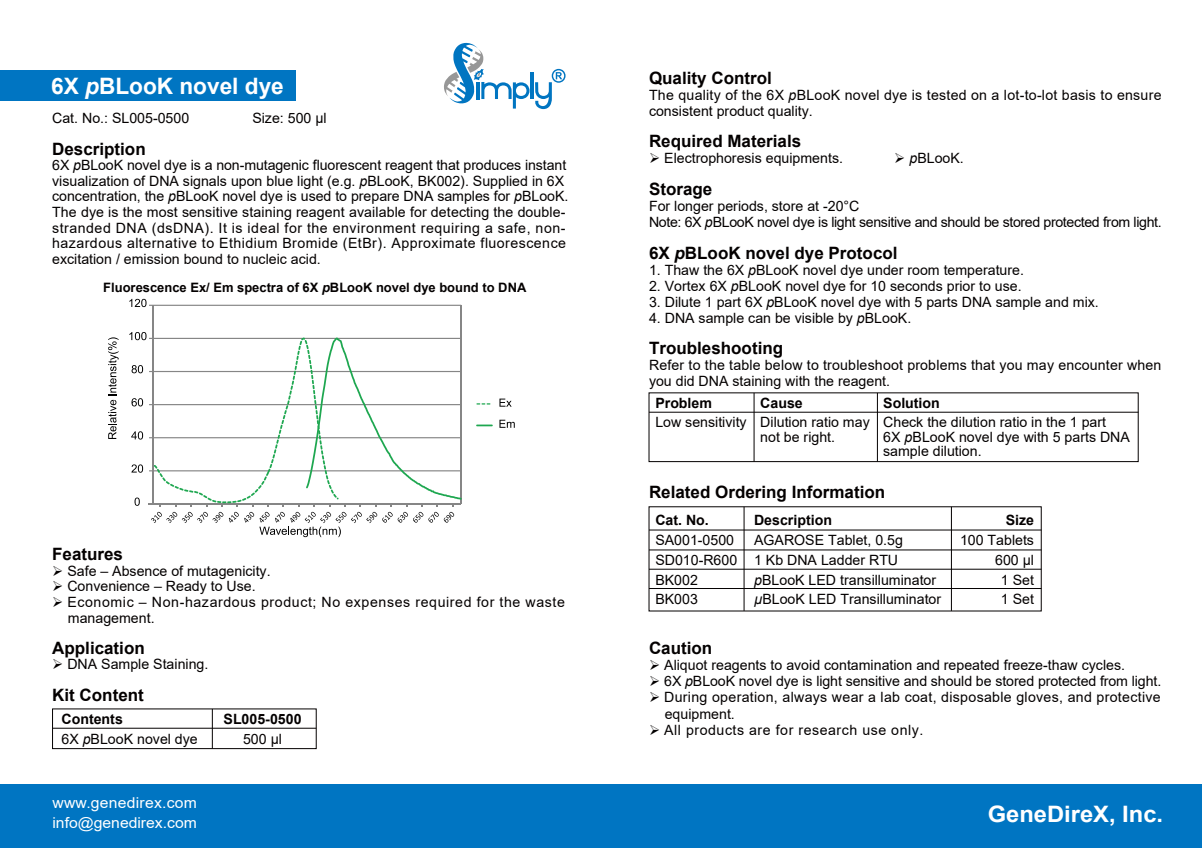
<style>
.page{position:relative;width:1202px;height:848px;background:#fff}
.page>*{position:absolute;margin:0;border:0;box-sizing:border-box;transform-origin:0 0}
.t1{font:700 22.6px "Arial";color:#fff}
.t2{font:700 22.6px "Arial";color:#fff;scale:1.05 1}
.t3{font:700 17px "Arial";color:#040000}
.t4{font:15px/19.8px "Arial";color:#fff;scale:1.05 1}
.t5{font:14.2px/19.8px "Arial";color:#040000}
.t6{font:14.2px/16px "Arial";letter-spacing:.02em;color:#040000}
.t7{font:14.2px/15.6px "Arial";letter-spacing:.04em;color:#040000}
.t8{font:14.2px/16px "Arial";letter-spacing:-.025em;color:#040000}
.t9{font:700 14.2px "Arial";color:#040000}
.t10{font:700 13px "Arial";color:#040000}
.s1{font-style:italic}
.s2{font-weight:700}
</style>
<div class="page">
<div style="left:0;top:784px;width:1202px;height:64px;background:#0075c2"></div>
<div style="left:0;top:70px;width:295px;height:31px;background:#0075c2"></div>
<hr style="left:531px;top:73px;width:3px;height:26px;background:#0075c1">
<svg style="left:444px;top:43px;width:85px;height:66px"></svg>
<svg style="left:535px;top:69px;width:31px;height:40px"></svg>
<hr style="left:149px;top:305px;width:312px;height:1px;background:#868686">
<hr style="left:149px;top:338px;width:312px;height:1px;background:#868686">
<hr style="left:149px;top:371px;width:312px;height:1px;background:#868686">
<hr style="left:149px;top:404px;width:312px;height:1px;background:#868686">
<hr style="left:149px;top:437px;width:312px;height:1px;background:#868686">
<hr style="left:149px;top:470px;width:312px;height:1px;background:#868686">
<hr style="left:152px;top:305px;width:2px;height:199px;background:#868686">
<hr style="left:460px;top:305px;width:2px;height:199px;background:#868686">
<hr style="left:149px;top:503px;width:312px;height:1px;background:#868686">
<svg style="left:154px;top:337px;width:308px;height:169px"></svg>
<svg style="left:135px;top:497px;width:5px;height:9px"></svg>
<svg style="left:131px;top:464px;width:12px;height:8px"></svg>
<svg style="left:131px;top:431px;width:12px;height:8px"></svg>
<svg style="left:132px;top:398px;width:11px;height:8px"></svg>
<svg style="left:132px;top:365px;width:11px;height:8px"></svg>
<svg style="left:129px;top:332px;width:18px;height:8px"></svg>
<svg style="left:129px;top:299px;width:18px;height:8px"></svg>
<svg style="left:151px;top:512px;width:72px;height:11px"></svg>
<svg style="left:108px;top:337px;width:11px;height:102px"></svg>
<svg style="left:229px;top:512px;width:225px;height:25px"></svg>
<svg style="left:476px;top:403px;width:14px;height:1px"></svg>
<svg style="left:499px;top:398px;width:13px;height:8px"></svg>
<svg style="left:476px;top:424px;width:17px;height:2px"></svg>
<svg style="left:499px;top:420px;width:16px;height:8px"></svg>
<div style="left:52px;top:708px;width:265px;height:41px;border:1px solid #040000"></div>
<hr style="left:53px;top:727px;width:263px;height:1px;background:#040000">
<hr style="left:212px;top:709px;width:1px;height:39px;background:#040000">
<div style="left:648px;top:392px;width:491px;height:70px;border:1px solid #040000"></div>
<hr style="left:649px;top:411px;width:489px;height:1px;background:#040000">
<hr style="left:877px;top:393px;width:1px;height:68px;background:#040000">
<hr style="left:754px;top:393px;width:1px;height:68px;background:#040000">
<hr style="left:649px;top:529px;width:392px;height:1px;background:#040000">
<hr style="left:649px;top:549px;width:392px;height:1px;background:#040000">
<hr style="left:649px;top:568px;width:392px;height:1px;background:#040000">
<hr style="left:649px;top:588px;width:392px;height:1px;background:#040000">
<hr style="left:951px;top:507px;width:1px;height:104px;background:#040000">
<hr style="left:744px;top:507px;width:1px;height:104px;background:#040000">
<h1 class="t1" style="left:51px;top:70px;width:234px">6X <span class="s1">p</span>BLooK novel dye</h1>
<p class="t5" style="left:52px;top:108px;width:139px">Cat. No.: SL005-0500</p>
<p class="t5" style="left:252px;top:108px;width:76px">Size: 500 μl</p>
<p class="t3" style="left:52px;top:137px;width:95px">Description</p>
<p class="t5" style="left:52px;top:157px;width:518px;line-height:15.6px">6X <span class="s1">p</span>BLooK novel dye is a non-mutagenic fluorescent reagent that produces instant visualization of DNA signals upon blue light (e.g. <span class="s1">p</span>BLooK, BK002). Supplied in 6X concentration, the <span class="s1">p</span>BLooK novel dye is used to prepare DNA samples for <span class="s1">p</span>BLooK.<br>The dye is the most sensitive staining reagent available for detecting the double&shy;stranded DNA (dsDNA). It is ideal for the environment requiring a safe, non&shy;hazardous alternative to Ethidium Bromide (EtBr). Approximate fluorescence excitation / emission bound to nucleic acid.</p>
<p class="t10" style="left:103px;top:278px;width:425px">Fluorescence Ex/ Em spectra of 6X <span class="s1">p</span>BLooK novel dye bound to DNA</p>
<p class="t3" style="left:52px;top:542px;width:72px">Features</p>
<p class="t5" style="left:52px;top:561px;width:220px">➢ Safe – Absence of mutagenicity.</p>
<p class="t5" style="left:52px;top:576px;width:205px">➢ Convenience – Ready to Use.</p>
<p class="t7" style="left:68px;top:594px;width:499px;text-indent:-16px">➢ Economic – Non-hazardous product; No expenses required for the waste management.</p>
<p class="t3" style="left:52px;top:636px;width:94px">Application</p>
<p class="t5" style="left:52px;top:654px;width:158px">➢ DNA Sample Staining.</p>
<p class="t3" style="left:52px;top:682px;width:93px">Kit Content</p>
<p class="t5" style="left:62px;top:708px;width:138px"><span class="s2">Contents<br></span>6X <span class="s1">p</span>BLooK novel dye</p>
<p class="t9" style="left:224px;top:708px;width:79px">SL005-0500</p>
<p class="t5" style="left:243px;top:728px;width:40px">500 μl</p>
<p class="t4" style="left:52px;top:793px;width:139px">www.genedirex.com info@genedirex.com</p>
<p class="t3" style="left:649px;top:66px;width:124px">Quality Control</p>
<p class="t6" style="left:649px;top:86px;width:514px">The quality of the 6X <span class="s1">p</span>BLooK novel dye is tested on a lot-to-lot basis to ensure consistent product quality.</p>
<p class="t3" style="left:649px;top:129px;width:154px">Required Materials</p>
<p class="t5" style="left:649px;top:148px;width:196px">➢ Electrophoresis equipments.</p>
<p class="t5" style="left:894px;top:148px;width:71px">➢ <span class="s1">p</span>BLooK.</p>
<p class="t3" style="left:649px;top:177px;width:65px">Storage</p>
<p class="t8" style="left:649px;top:198px;width:514px">For longer periods, store at -20°C<br>Note: 6X <span class="s1">p</span>BLooK novel dye is light sensitive and should be stored protected from light.</p>
<p class="t3" style="left:649px;top:241px;width:250px">6X <span class="s1">p</span>BLooK novel dye Protocol</p>
<p class="t5" style="left:649px;top:260px;width:376px">1. Thaw the 6X <span class="s1">p</span>BLooK novel dye under room temperature.</p>
<p class="t5" style="left:649px;top:276px;width:374px">2. Vortex 6X <span class="s1">p</span>BLooK novel dye for 10 seconds prior to use.</p>
<p class="t5" style="left:649px;top:292px;width:451px">3. Dilute 1 part 6X <span class="s1">p</span>BLooK novel dye with 5 parts DNA sample and mix.</p>
<p class="t5" style="left:649px;top:308px;width:264px">4. DNA sample can be visible by <span class="s1">p</span>BLooK.</p>
<p class="t3" style="left:649px;top:336px;width:136px">Troubleshooting</p>
<p class="t5" style="left:649px;top:357px;width:514px;line-height:16px">Refer to the table below to troubleshoot problems that you may encounter when you did DNA staining with the reagent.</p>
<p class="t9" style="left:655px;top:392px;width:58px">Problem</p>
<p class="t5" style="left:655px;top:412px;width:93px">Low sensitivity</p>
<p class="t9" style="left:760px;top:392px;width:44px">Cause</p>
<p class="t5" style="left:760px;top:415px;width:111px;line-height:14.2px">Dilution ratio may not be right.</p>
<p class="t9" style="left:883px;top:392px;width:58px">Solution</p>
<p class="t5" style="left:883px;top:415px;width:248px;line-height:14.2px">Check the dilution ratio in the 1 part<br>6X <span class="s1">p</span>BLooK novel dye with 5 parts DNA sample dilution.</p>
<p class="t3" style="left:649px;top:480px;width:238px">Related Ordering Information</p>
<p class="t9" style="left:655px;top:510px;width:55px">Cat. No.</p>
<p class="t5" style="left:655px;top:530px;width:83px">SA001-0500<br>SD010-R600<br>BK002<br>BK003</p>
<p class="t9" style="left:754px;top:510px;width:79px">Description</p>
<p class="t5" style="left:754px;top:530px;width:189px">AGAROSE Tablet, 0.5g<br>1 Kb DNA Ladder RTU <span class="s1">p</span>BLooK LED transilluminator <span class="s1">µ</span>BLooK LED Transilluminator</p>
<p class="t9" style="left:1006px;top:510px;width:30px">Size</p>
<p class="t5" style="left:960px;top:530px;width:76px;text-align:right">100 Tablets<br>600 μl<br>1 Set<br>1 Set</p>
<p class="t3" style="left:649px;top:636px;width:65px">Caution</p>
<p class="t5" style="left:649px;top:655px;width:478px">➢ Aliquot reagents to avoid contamination and repeated freeze-thaw cycles.</p>
<p class="t5" style="left:649px;top:671px;width:514px">➢ 6X <span class="s1">p</span>BLooK novel dye is light sensitive and should be stored protected from light.</p>
<p class="t6" style="left:665px;top:689px;width:497px;text-indent:-16px">➢ During operation, always wear a lab coat, disposable gloves, and protective equipment.</p>
<p class="t7" style="left:649px;top:721px;width:276px">➢ All products are for research use only.</p>
<h1 class="t2" style="left:988px;top:798px;width:169px">GeneDireX, Inc.</h1>
</div>
